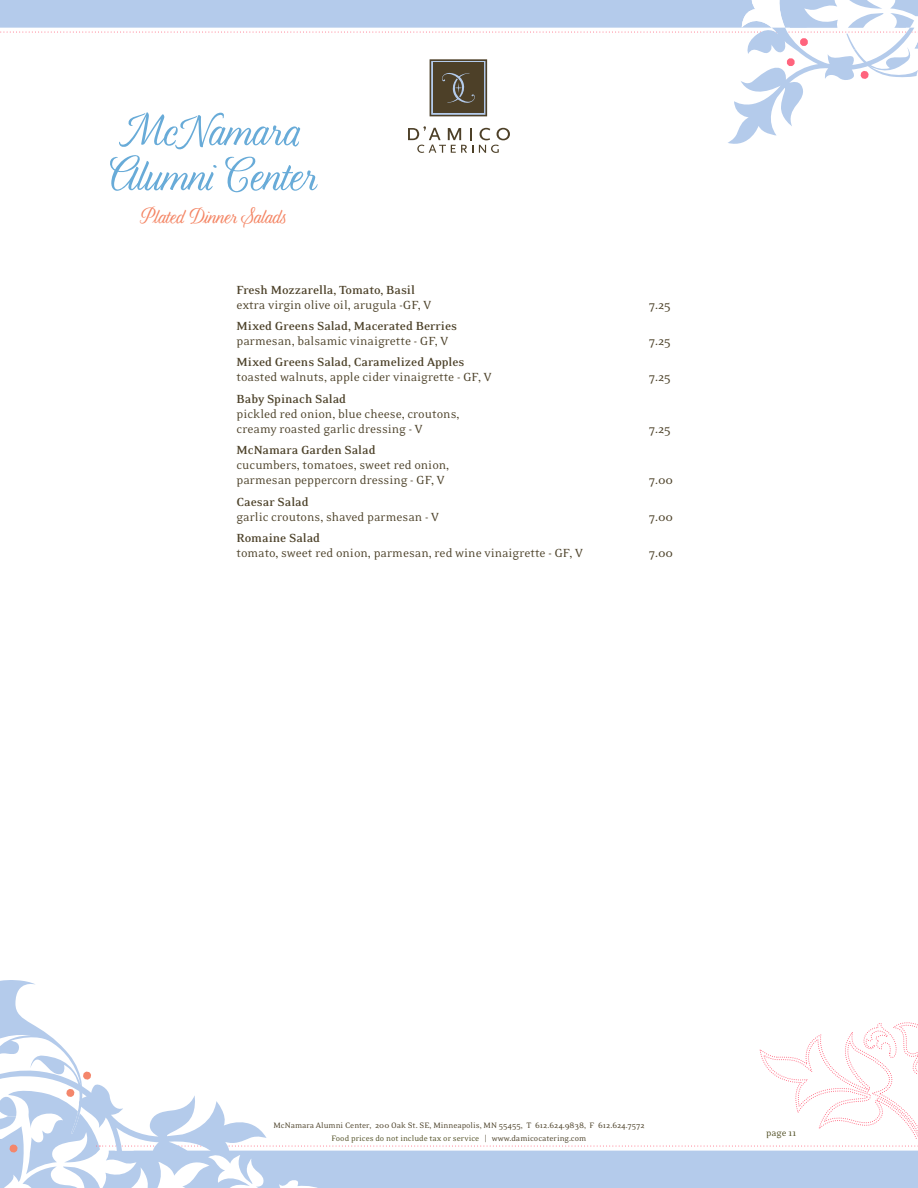
<style>
.page{position:relative;width:918px;height:1188px;background:#fff}
.page>*{position:absolute;margin:0;border:0;box-sizing:border-box;transform-origin:0 0}
.Titles{font:55.5px/45px "Lavender Script Pro";color:#68abd8;text-align:center}
.Titles-2{font:25.5px "Lavender Script Pro";color:#f48463}
.Sig_Cocktail_Body_Co{font:13.5px/15px "Eidetic Neo OT";color:#4d422a}
.Sig_Cocktail_Body_Co-2{font:700 13.5px/15px "Eidetic Neo OT";color:#4d422a}
.t1{font:10.5px "Eidetic Neo OT";color:#525026}
.t2{font:9px/12.1px "Eidetic Neo OT";color:#4d422a;text-align:center}
.s1{font-weight:700}
.s2{font-weight:400}
.s3{color:#525026}
</style>
<div class="page">
<svg style="left:0;top:0;width:918px;height:153px"></svg>
<svg style="left:0;top:980px;width:918px;height:208px"></svg>
<p class="Titles" style="left:110px;top:107px;width:209px">McNamara<br>Alumni Center</p>
<p class="Titles-2" style="left:142px;top:203px;width:146px">Plated Dinner Salads</p>
<p class="Sig_Cocktail_Body_Co" style="left:237px;top:282px;width:196px"><span class="s1">Fresh Mozzarella, Tomato, Basil </span>extra virgin olive oil, arugula -GF, V</p>
<p class="Sig_Cocktail_Body_Co-2" style="left:237px;top:319px;width:222px">Mixed Greens Salad, Macerated Berries <span class="s2">parmesan, balsamic vinaigrette - GF, V</span></p>
<p class="Sig_Cocktail_Body_Co" style="left:237px;top:355px;width:257px"><span class="s1">Mixed Greens Salad, Caramelized Apples </span>toasted walnuts, apple cider vinaigrette - GF, V</p>
<p class="Sig_Cocktail_Body_Co" style="left:237px;top:392px;width:225px"><span class="s1">Baby Spinach Salad<br></span>pickled red onion, blue cheese, croutons, creamy roasted garlic dressing - V</p>
<p class="Sig_Cocktail_Body_Co" style="left:237px;top:443px;width:214px"><span class="s1">McNamara Garden Salad<br></span>cucumbers, tomatoes, sweet red onion, parmesan peppercorn dressing - GF, V</p>
<p class="Sig_Cocktail_Body_Co" style="left:237px;top:495px;width:204px"><span class="s1">Caesar Salad<br></span>garlic croutons, shaved parmesan - V</p>
<p class="Sig_Cocktail_Body_Co" style="left:237px;top:531px;width:348px"><span class="s1">Romaine Salad<br></span>tomato, sweet red onion, parmesan, red wine vinaigrette - GF, V</p>
<p class="Sig_Cocktail_Body_Co" style="left:649px;top:297px;width:23px">7.25</p>
<p class="Sig_Cocktail_Body_Co" style="left:649px;top:334px;width:23px">7.25</p>
<p class="Sig_Cocktail_Body_Co" style="left:649px;top:370px;width:23px">7.25</p>
<p class="Sig_Cocktail_Body_Co" style="left:649px;top:422px;width:23px">7.25</p>
<p class="Sig_Cocktail_Body_Co" style="left:649px;top:473px;width:26px">7.00</p>
<p class="Sig_Cocktail_Body_Co" style="left:649px;top:510px;width:26px">7.00</p>
<p class="Sig_Cocktail_Body_Co" style="left:649px;top:546px;width:26px">7.00</p>
<p class="t2" style="left:273px;top:1120px;width:373px">McNamara Alumni Center, 200 Oak St. SE, Minneapolis, MN 55455, T 612.624.9838, F 612.624.7572<br><span class="s3">Food prices do not include tax or service</span> | www.damicocatering.com</p>
<p class="t1" style="left:766px;top:1127px;width:32px">page 11</p>
</div>
